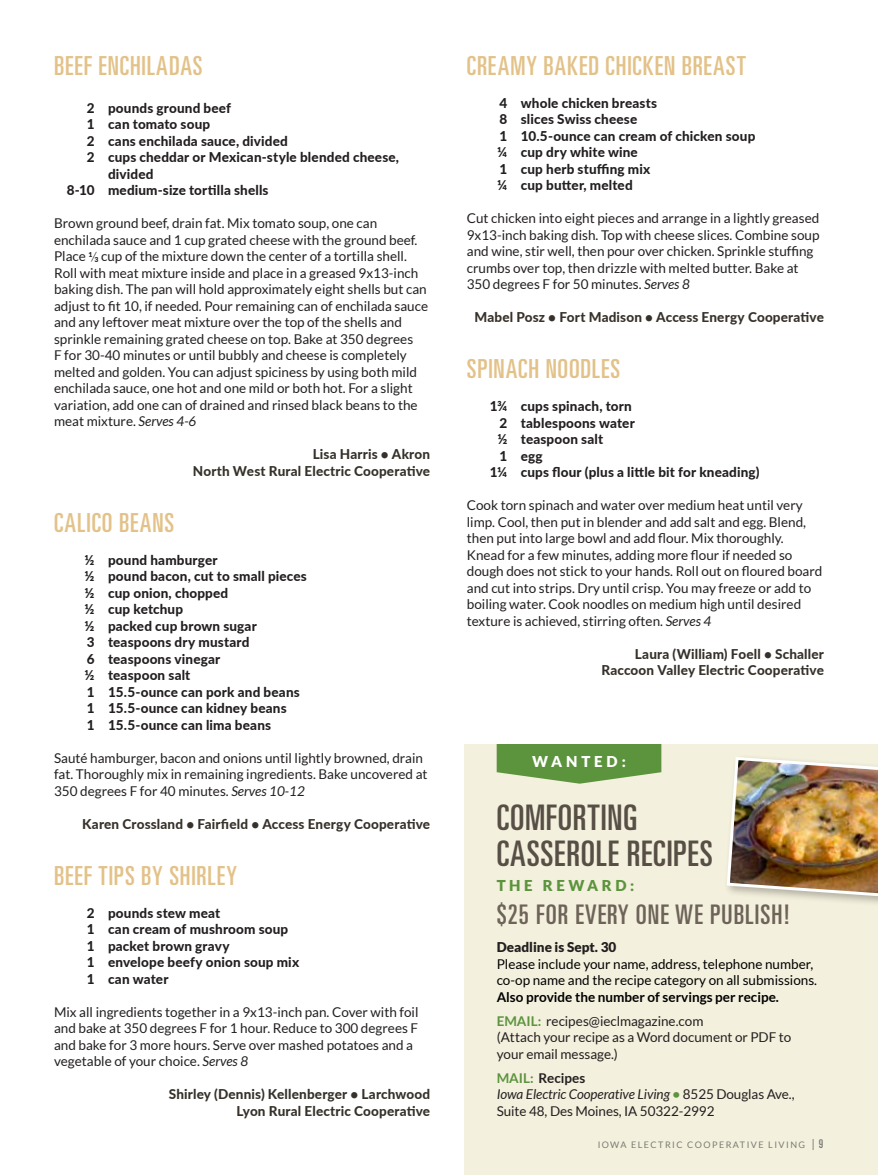
<style>
.page{position:relative;width:878px;height:1175px;background:#fff}
.page>*{position:absolute;margin:0;border:0;box-sizing:border-box;transform-origin:0 0}
.t1{font:ultra-condensed 35.25px/36px "Univers";letter-spacing:.025em;color:#574f46}
.t2{font:ultra-condensed 27px "Univers";letter-spacing:.04em;color:#6d6358}
.t3{font:ultra-condensed 26.25px "Univers";letter-spacing:.035em;color:#e3c289}
.t4{font:900 15px "Lato";letter-spacing:.24em;color:#5c933d}
.t5{font:900 15px "Lato";letter-spacing:.26em;color:#fff}
.t6{font:13.5px/16.5px "Lato";color:#231f20}
.t7{font:800 13.5px/16.5px "Lato";letter-spacing:.01em;color:#231f20}
.t8{font:800 13.5px/16.5px "Lato";letter-spacing:.01em;color:#36312a;text-align:right}
.t9{font:13.5px/16.5px "Lato";color:#000}
.t10{font:700 13.5px/24px "Lato";color:#000}
.t11{font:900 13.5px "Lato";color:#231f20}
.t12{font:9px "Lato";letter-spacing:.16em;color:#808285}
.s1{font-weight:300;font-size:12.75px}
.s2{font-weight:900;font-size:6.75px}
.s3{font-style:italic}
.s4{color:#5c933d}
.s5{font-weight:400;color:#231f20}
.s6{font-weight:700;color:#5c933d}
.s7{font-weight:700}
.s8{font-size:12px}
.s9{font-family:"Univers";font-stretch:ultra-condensed;font-size:12px}
</style>
<div class="page">
<div style="left:464px;top:743px;width:414px;height:431px;background:#f3f0dd"></div>
<img style="left:727px;top:757px;width:151px;height:143px">
<svg style="left:496px;top:743px;width:165px;height:40px;background:#73a156"></svg>
<h3 class="t3" style="left:54px;top:50px;width:150px">BEEF ENCHILADAS</h3>
<p class="t7" style="left:87px;top:99px;width:146px">2 pounds ground beef</p>
<p class="t7" style="left:87px;top:115px;width:125px">1 can tomato soup</p>
<p class="t7" style="left:87px;top:132px;width:203px">2 cans enchilada sauce, divided</p>
<p class="t7" style="left:87px;top:148px;width:314px">2 cups cheddar or Mexican-style blended cheese,</p>
<p class="t7" style="left:108px;top:165px;width:47px">divided</p>
<p class="t7" style="left:67px;top:181px;width:203px">8-10 medium-size tortilla shells</p>
<p class="t6" style="left:54px;top:215px;width:375px">Brown ground beef, drain fat. Mix tomato soup, one can enchilada sauce and 1 cup grated cheese with the ground beef.<br>Place <sup>1</sup><span class="s1">/</span><span class="s2">3</span> cup of the mixture down the center of a tortilla shell.<br>Roll with meat mixture inside and place in a greased 9x13-inch baking dish. The pan will hold approximately eight shells but can adjust to fit 10, if needed. Pour remaining can of enchilada sauce and any leftover meat mixture over the top of the shells and sprinkle remaining grated cheese on top. Bake at 350 degrees<br>F for 30-40 minutes or until bubbly and cheese is completely melted and golden. You can adjust spiciness by using both mild enchilada sauce, one hot and one mild or both hot. For a slight variation, add one can of drained and rinsed black beans to the meat mixture. <span class="s3">Serves 4-6</span></p>
<p class="t8" style="left:193px;top:445px;width:239px">Lisa Harris • Akron<br>North West Rural Electric Cooperative</p>
<h3 class="t3" style="left:54px;top:507px;width:122px">CALICO BEANS</h3>
<p class="t7" style="left:85px;top:551px;width:224px">½ pound hamburger<br>½ pound bacon, cut to small pieces ½ cup onion, chopped<br>½ cup ketchup<br>½ packed cup brown sugar<br>3 teaspoons dry mustard<br>6 teaspoons vinegar<br>½ teaspoon salt<br>1 15.5-ounce can pork and beans<br>1 15.5-ounce can kidney beans<br>1 15.5-ounce can lima beans</p>
<p class="t6" style="left:54px;top:749px;width:375px">Sauté hamburger, bacon and onions until lightly browned, drain fat. Thoroughly mix in remaining ingredients. Bake uncovered at<br>350 degrees F for 40 minutes. <span class="s3">Serves 10-12</span></p>
<p class="t8" style="left:82px;top:815px;width:349px">Karen Crossland • Fairfield • Access Energy Cooperative</p>
<h3 class="t3" style="left:54px;top:860px;width:184px">BEEF TIPS BY SHIRLEY</h3>
<p class="t7" style="left:87px;top:904px;width:214px">2 pounds stew meat<br>1 can cream of mushroom soup<br>1 packet brown gravy<br>1 envelope beefy onion soup mix<br>1 can water</p>
<p class="t6" style="left:54px;top:1003px;width:366px">Mix all ingredients together in a 9x13-inch pan. Cover with foil and bake at 350 degrees F for 1 hour. Reduce to 300 degrees F and bake for 3 more hours. Serve over mashed potatoes and a vegetable of your choice. <span class="s3">Serves 8</span></p>
<p class="t8" style="left:169px;top:1085px;width:263px">Shirley (Dennis) Kellenberger • Larchwood<br>Lyon Rural Electric Cooperative</p>
<h3 class="t3" style="left:467px;top:50px;width:280px">CREAMY BAKED CHICKEN BREAST</h3>
<p class="t7" style="left:497px;top:94px;width:259px">4 whole chicken breasts<br>8 slices Swiss cheese<br>1 10.5-ounce can cream of chicken soup ¼ cup dry white wine<br>1 cup herb stuffing mix<br>¼ cup butter, melted</p>
<p class="t6" style="left:467px;top:210px;width:354px">Cut chicken into eight pieces and arrange in a lightly greased 9x13-inch baking dish. Top with cheese slices. Combine soup and wine, stir well, then pour over chicken. Sprinkle stuffing crumbs over top, then drizzle with melted butter. Bake at 350 degrees F for 50 minutes. <span class="s3">Serves 8</span></p>
<p class="t8" style="left:474px;top:308px;width:351px">Mabel Posz • Fort Madison • Access Energy Cooperative</p>
<h3 class="t3" style="left:467px;top:354px;width:155px">SPINACH NOODLES</h3>
<p class="t7" style="left:490px;top:397px;width:143px">1¾ cups spinach, torn</p>
<p class="t7" style="left:499px;top:414px;width:137px">2 tablespoons water</p>
<p class="t7" style="left:497px;top:430px;width:107px">½ teaspoon salt</p>
<p class="t7" style="left:499px;top:447px;width:45px">1 egg</p>
<p class="t7" style="left:490px;top:463px;width:271px">1¼ cups flour (plus a little bit for kneading)</p>
<p class="t6" style="left:467px;top:497px;width:357px">Cook torn spinach and water over medium heat until very limp. Cool, then put in blender and add salt and egg. Blend, then put into large bowl and add flour. Mix thoroughly.<br>Knead for a few minutes, adding more flour if needed so dough does not stick to your hands. Roll out on floured board and cut into strips. Dry until crisp. You may freeze or add to boiling water. Cook noodles on medium high until desired texture is achieved, stirring often. <span class="s3">Serves 4</span></p>
<p class="t8" style="left:601px;top:645px;width:224px">Laura (William) Foell • Schaller<br>Raccoon Valley Electric Cooperative</p>
<p class="t5" style="left:532px;top:753px;width:95px">WANTED:</p>
<h1 class="t1" style="left:496px;top:799px;width:218px">COMFORTING<br>CASSEROLE RECIPES</h1>
<p class="t4" style="left:496px;top:876px;width:139px">THE REWARD:</p>
<h2 class="t2" style="left:496px;top:898px;width:294px">$25 FOR EVERY ONE WE PUBLISH!</h2>
<p class="t11" style="left:496px;top:939px;width:121px">Deadline is Sept. 30</p>
<p class="t9" style="left:496px;top:955px;width:322px">Please include your name, address, telephone number, co-op name and the recipe category on all submissions.</p>
<p class="t10" style="left:496px;top:984px;width:284px">Also provide the number of servings per recipe.<br><span class="s4">EMAIL:</span> <span class="s5">recipes@ieclmagazine.com</span></p>
<p class="t6" style="left:496px;top:1028px;width:296px">(Attach your recipe as a Word document or PDF to your email message.)</p>
<p class="t6" style="left:496px;top:1069px;width:299px"><span class="s6">MAIL:</span> <span class="s7">Recipes<br></span><span class="s3">Iowa Electric Cooperative Living</span> <span class="s6">•</span> 8525 Douglas Ave.,<br>Suite 48, Des Moines, IA 50322-2992</p>
<p class="t12" style="left:597px;top:1140px;width:227px">IOWA ELECTRIC COOPERATIVE LIVING <span class="s8">|</span> <span class="s9">9</span></p>
</div>
